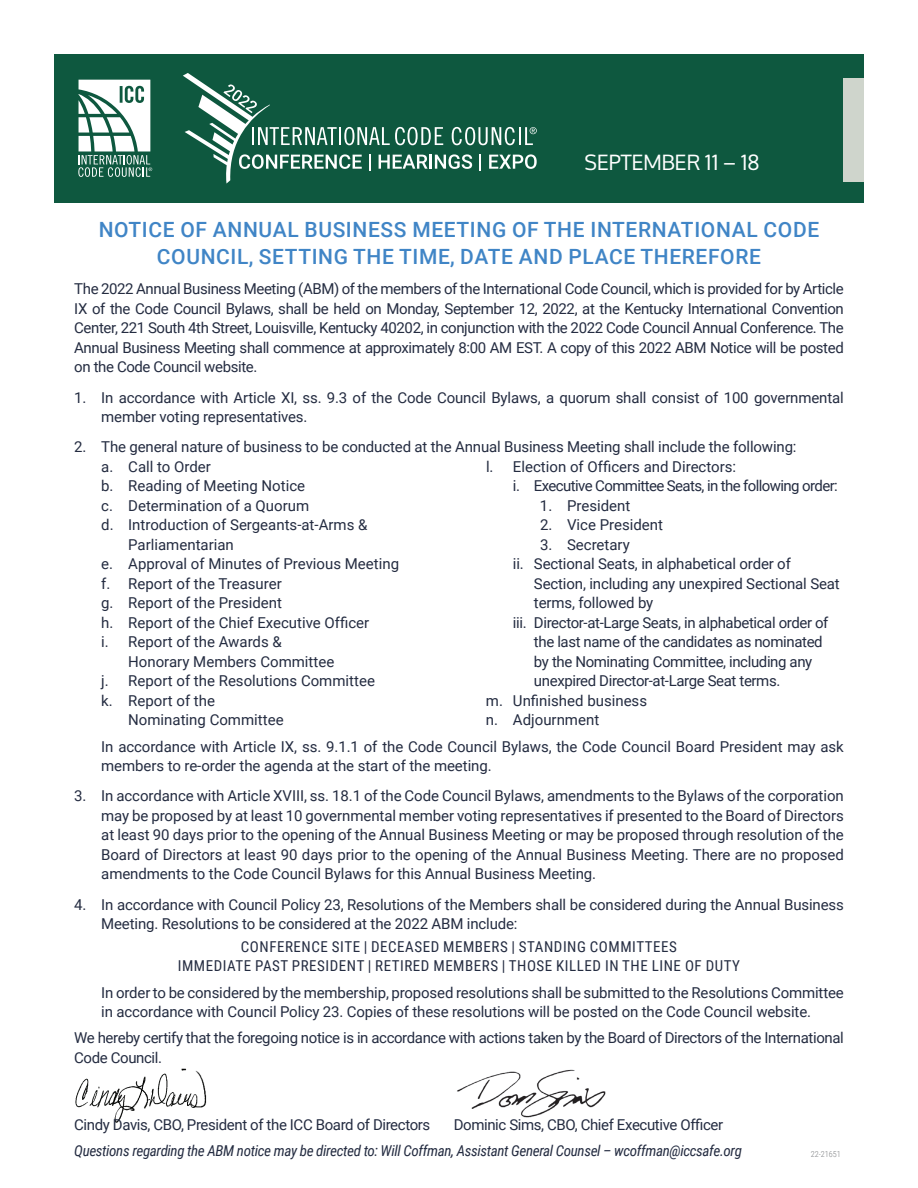
<style>
.page{position:relative;width:918px;height:1188px;background:#fff}
.page>*{position:absolute;margin:0;border:0;box-sizing:border-box;transform-origin:0 0}
.t1{font:500 21px/27px "Roboto";letter-spacing:.03em;color:#4085c6;text-align:center}
.t2{font:21px "Oxygen";color:#fff}
.t3{font:15px/19.5px "Roboto";letter-spacing:-.01em;color:#242c41}
.t4{font:15px/19.5px "Roboto Condensed";letter-spacing:.035em;color:#242c41;text-align:center}
.t5{font:italic 15px "Roboto Condensed";letter-spacing:-.025em;color:#242c41}
.t6{font:15px/19.5px "Roboto";letter-spacing:-.04em;color:#242c41}
.t7{font:300 8.25px "Roboto Condensed";color:#808285}
</style>
<div class="page">
<div style="left:54px;top:54px;width:810px;height:148px;background:#0e583f"></div>
<svg style="left:78px;top:80px;width:74px;height:97px"></svg>
<svg style="left:183px;top:73px;width:354px;height:111px"></svg>
<div style="left:844px;top:78px;width:20px;height:103px;background:#cfd5cc"></div>
<img style="left:457px;top:1069px;width:149px;height:49px">
<img style="left:75px;top:1068px;width:132px;height:55px">
<h1 class="t2" style="left:585px;top:151px;width:177px">SEPTEMBER 11 – 18</h1>
<h1 class="t1" style="left:99px;top:216px;width:722px">NOTICE OF ANNUAL BUSINESS MEETING OF THE INTERNATIONAL CODE<br>COUNCIL, SETTING THE TIME, DATE AND PLACE THEREFORE</h1>
<p class="t3" style="left:74px;top:279px;width:771px;text-align:justify">The 2022 Annual Business Meeting (ABM) of the members of the International Code Council, which is provided for by Article IX of the Code Council Bylaws, shall be held on Monday, September 12, 2022, at the Kentucky International Convention Center, 221 South 4th Street, Louisville, Kentucky 40202, in conjunction with the 2022 Code Council Annual Conference. The Annual Business Meeting shall commence at approximately 8:00 AM EST. A copy of this 2022 ABM Notice will be posted on the Code Council website.</p>
<p class="t3" style="left:101px;top:387px;width:744px;text-indent:-27px">1. In accordance with Article XI, ss. 9.3 of the Code Council Bylaws, a quorum shall consist of 100 governmental member voting representatives.</p>
<p class="t3" style="left:74px;top:437px;width:724px">2. The general nature of business to be conducted at the Annual Business Meeting shall include the following:</p>
<p class="t3" style="left:101px;top:456px;width:111px">a. Call to Order</p>
<p class="t3" style="left:101px;top:476px;width:205px">b. Reading of Meeting Notice</p>
<p class="t3" style="left:101px;top:495px;width:210px">c. Determination of a Quorum</p>
<p class="t3" style="left:101px;top:515px;width:268px">d. Introduction of Sergeants-at-Arms &amp;</p>
<p class="t3" style="left:128px;top:534px;width:107px">Parliamentarian</p>
<p class="t3" style="left:101px;top:554px;width:299px">e. Approval of Minutes of Previous Meeting</p>
<p class="t3" style="left:101px;top:573px;width:182px">f. Report of the Treasurer</p>
<p class="t3" style="left:101px;top:593px;width:182px">g. Report of the President</p>
<p class="t3" style="left:101px;top:612px;width:269px">h. Report of the Chief Executive Officer</p>
<p class="t3" style="left:101px;top:632px;width:182px">i. Report of the Awards &amp;</p>
<p class="t3" style="left:128px;top:651px;width:208px">Honorary Members Committee</p>
<p class="t3" style="left:101px;top:671px;width:275px">j. Report of the Resolutions Committee</p>
<p class="t3" style="left:101px;top:690px;width:115px">k. Report of the</p>
<p class="t3" style="left:128px;top:710px;width:157px">Nominating Committee</p>
<p class="t6" style="left:513px;top:456px;width:326px;text-indent:-27px">l. Election of Officers and Directors:<br>i. Executive Committee Seats, in the following order:</p>
<p class="t3" style="left:540px;top:495px;width:92px">1. President</p>
<p class="t3" style="left:540px;top:515px;width:125px">2. Vice President</p>
<p class="t3" style="left:540px;top:534px;width:91px">3. Secretary</p>
<p class="t3" style="left:513px;top:554px;width:279px">ii. Sectional Seats, in alphabetical order of</p>
<p class="t3" style="left:534px;top:573px;width:307px">Section, including any unexpired Sectional Seat</p>
<p class="t3" style="left:534px;top:593px;width:121px">terms, followed by</p>
<p class="t3" style="left:513px;top:612px;width:317px">iii. Director-at-Large Seats, in alphabetical order of</p>
<p class="t3" style="left:534px;top:632px;width:290px">the last name of the candidates as nominated</p>
<p class="t3" style="left:534px;top:651px;width:280px">by the Nominating Committee, including any</p>
<p class="t3" style="left:534px;top:671px;width:248px">unexpired Director-at-Large Seat terms.</p>
<p class="t3" style="left:486px;top:690px;width:163px">m. Unfinished business</p>
<p class="t3" style="left:486px;top:710px;width:115px">n. Adjournment</p>
<p class="t3" style="left:101px;top:736px;width:744px">In accordance with Article IX, ss. 9.1.1 of the Code Council Bylaws, the Code Council Board President may ask members to re-order the agenda at the start of the meeting.</p>
<p class="t3" style="left:101px;top:786px;width:744px;text-align:justify;text-indent:-27px">3. In accordance with Article XVIII, ss. 18.1 of the Code Council Bylaws, amendments to the Bylaws of the corporation may be proposed by at least 10 governmental member voting representatives if presented to the Board of Directors at least 90 days prior to the opening of the Annual Business Meeting or may be proposed through resolution of the Board of Directors at least 90 days prior to the opening of the Annual Business Meeting. There are no proposed amendments to the Code Council Bylaws for this Annual Business Meeting.</p>
<p class="t3" style="left:101px;top:894px;width:744px;text-indent:-27px">4. In accordance with Council Policy 23, Resolutions of the Members shall be considered during the Annual Business<br>Meeting. Resolutions to be considered at the 2022 ABM include:</p>
<p class="t4" style="left:178px;top:936px;width:564px">CONFERENCE SITE | DECEASED MEMBERS | STANDING COMMITTEES<br>IMMEDIATE PAST PRESIDENT | RETIRED MEMBERS | THOSE KILLED IN THE LINE OF DUTY</p>
<p class="t3" style="left:101px;top:982px;width:744px">In order to be considered by the membership, proposed resolutions shall be submitted to the Resolutions Committee in accordance with Council Policy 23. Copies of these resolutions will be posted on the Code Council website.</p>
<p class="t3" style="left:74px;top:1028px;width:771px">We hereby certify that the foregoing notice is in accordance with actions taken by the Board of Directors of the International<br>Code Council.</p>
<p class="t3" style="left:74px;top:1114px;width:358px">Cindy Davis, CBO, President of the ICC Board of Directors</p>
<p class="t3" style="left:454px;top:1114px;width:271px">Dominic Sims, CBO, Chief Executive Officer</p>
<p class="t5" style="left:74px;top:1140px;width:669px">Questions regarding the ABM notice may be directed to: Will Coffman, Assistant General Counsel – wcoffman@iccsafe.org</p>
<p class="t7" style="left:811px;top:1148px;width:32px">22-21651</p>
</div>
